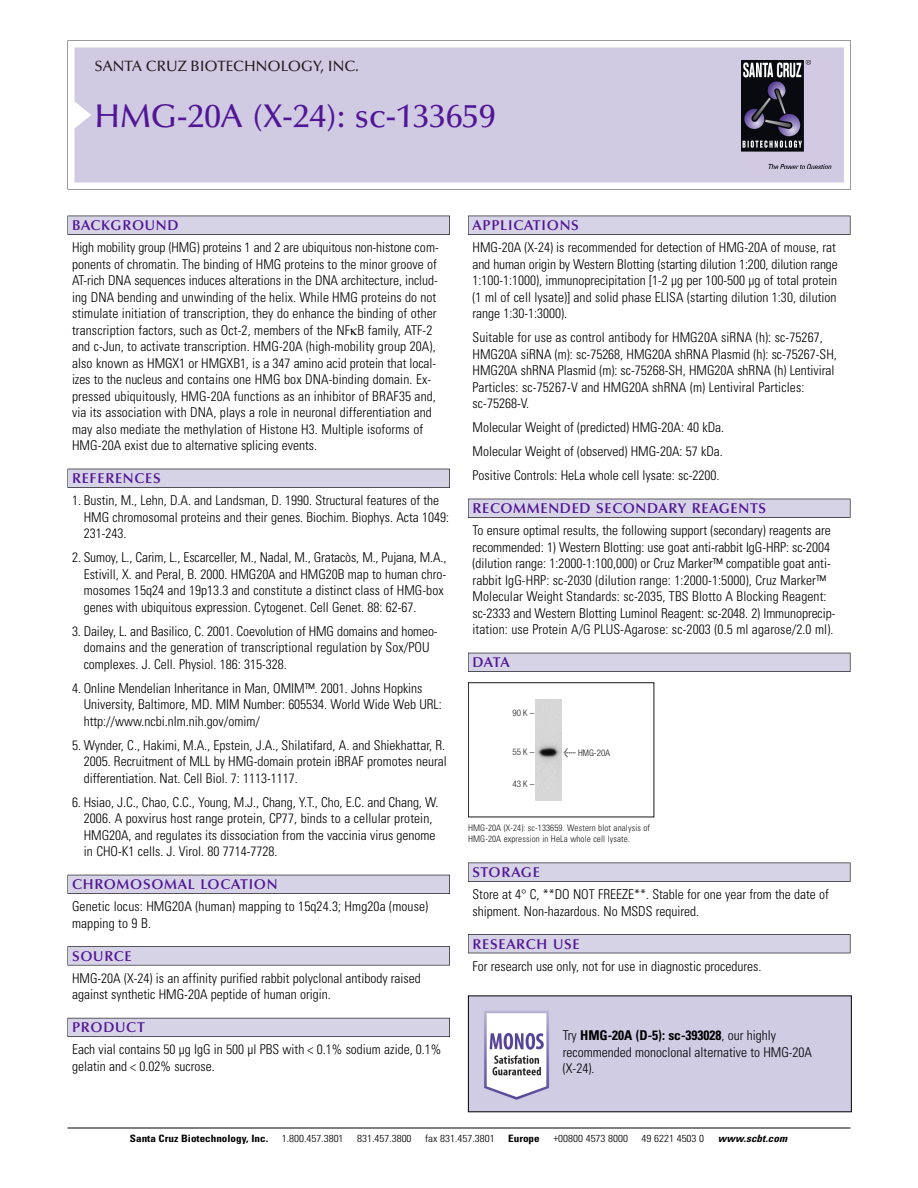
<style>
.page{position:relative;width:918px;height:1188px;background:#fff}
.page>*{position:absolute;margin:0;border:0;box-sizing:border-box;transform-origin:0 0}
.t1{font:500 33px "Optima";color:#511695}
.t2{font:500 15px "Optima";color:#231f20}
.t3{font:600 14.25px "Optima";letter-spacing:.05em;color:#511695}
.t4{font:300 condensed 13.5px/16.5px "Univers";color:#000}
.t5{font:300 condensed 10.2px "Univers";color:#000;scale:1.1 1}
.t6{font:700 condensed 10.2px "Univers";color:#000;scale:1.1 1}
.t7{font:italic 700 condensed 10.2px "Univers";letter-spacing:.005em;color:#000;scale:1.1 1}
.t8{font:9px/10.5px "Univers Condensed Light+NCPMWT";letter-spacing:.015em;color:#191919}
.t9{font:9px "Helvetica Neue Light Cond+NSTIKS";color:#191919}
.s1{font-family:"Meta Plus Book Roman+BFGCHI";font-size:10.5px}
.s2{font-weight:700}
</style>
<div class="page">
<svg style="left:68px;top:40px;width:783px;height:149px"></svg>
<div style="left:74px;top:47px;width:770px;height:135px;background:#d1cae3"></div>
<img style="left:741px;top:60px;width:90px;height:108px">
<div style="left:68px;top:216px;width:382px;height:19px;background:#525155"></div>
<div style="left:68px;top:216px;width:381px;height:18px;background:#d7d3e7"></div>
<div style="left:68px;top:469px;width:382px;height:19px;background:#515055"></div>
<div style="left:68px;top:469px;width:381px;height:18px;background:#d7d3e7"></div>
<div style="left:68px;top:875px;width:382px;height:19px;background:#525158"></div>
<div style="left:68px;top:875px;width:381px;height:18px;background:#d7d3e7"></div>
<div style="left:68px;top:946px;width:382px;height:19px;background:#575759"></div>
<div style="left:68px;top:947px;width:381px;height:18px;background:#d7d3e7"></div>
<div style="left:68px;top:1018px;width:382px;height:19px;background:#5b5a62"></div>
<div style="left:68px;top:1018px;width:381px;height:18px;background:#d7d3e7"></div>
<div style="left:468px;top:216px;width:382px;height:19px;background:#525155"></div>
<div style="left:468px;top:216px;width:382px;height:18px;background:#d7d3e7"></div>
<div style="left:468px;top:499px;width:382px;height:19px;background:#515055"></div>
<div style="left:468px;top:499px;width:382px;height:18px;background:#d7d3e7"></div>
<div style="left:468px;top:653px;width:382px;height:19px;background:#525158"></div>
<div style="left:468px;top:653px;width:382px;height:18px;background:#d7d3e7"></div>
<div style="left:468px;top:863px;width:382px;height:19px;background:#545356"></div>
<div style="left:468px;top:863px;width:382px;height:18px;background:#d7d3e7"></div>
<div style="left:468px;top:934px;width:382px;height:19px;background:#525156"></div>
<div style="left:468px;top:935px;width:382px;height:18px;background:#d7d3e7"></div>
<hr style="left:68px;top:1128px;width:782px;height:1px;background:#000">
<div style="left:468px;top:682px;width:186px;height:135px;border:1px solid #191919"></div>
<img style="left:535px;top:699px;width:26px;height:102px">
<img style="left:470px;top:997px;width:380px;height:113px">
<p class="t2" style="left:94px;top:61px;width:266px">SANTA CRUZ BIOTECHNOLOGY, INC.</p>
<h1 class="t1" style="left:94px;top:103px;width:403px">HMG-20A (X-24): sc-133659</h1>
<p class="t3" style="left:72px;top:219px;width:108px">BACKGROUND</p>
<p class="t4" style="left:72px;top:240px;width:368px">High mobility group (HMG) proteins 1 and 2 are ubiquitous non-histone com&shy;ponents of chromatin. The binding of HMG proteins to the minor groove of AT-rich DNA sequences induces alterations in the DNA architecture, includ&shy;ing DNA bending and unwinding of the helix. While HMG proteins do not stimulate initiation of transcription, they do enhance the binding of other transcription factors, such as Oct-2, members of the NF B family, ATF-2 and c-Jun, to activate transcription. HMG-20A (high-mobility group 20A), also known as HMGX1 or HMGXB1, is a 347 amino acid protein that local&shy;izes to the nucleus and contains one HMG box DNA-binding domain. Ex&shy;pressed ubiquitously, HMG-20A functions as an inhibitor of BRAF35 and, via its association with DNA, plays a role in neuronal differentiation and may also mediate the methylation of Histone H3. Multiple isoforms of HMG-20A exist due to alternative splicing events.</p>
<p class="t3" style="left:72px;top:473px;width:90px">REFERENCES</p>
<p class="t4" style="left:84px;top:493px;width:367px;text-indent:-12px">1. Bustin, M., Lehn, D.A. and Landsman, D. 1990. Structural features of the<br>HMG chromosomal proteins and their genes. Biochim. Biophys. Acta 1049:<br>231-243.</p>
<p class="t4" style="left:84px;top:550px;width:364px;text-indent:-12px">2. Sumoy, L., Carim, L., Escarceller, M., Nadal, M., Gratacòs, M., Pujana, M.A., Estivill, X. and Peral, B. 2000. HMG20A and HMG20B map to human chro&shy;mosomes 15q24 and 19p13.3 and constitute a distinct class of HMG-box genes with ubiquitous expression. Cytogenet. Cell Genet. 88: 62-67.</p>
<p class="t4" style="left:84px;top:624px;width:355px;text-indent:-12px">3. Dailey, L. and Basilico, C. 2001. Coevolution of HMG domains and homeo&shy;domains and the generation of transcriptional regulation by Sox/POU complexes. J. Cell. Physiol. 186: 315-328.</p>
<p class="t4" style="left:84px;top:681px;width:360px;text-indent:-12px">4. Online Mendelian Inheritance in Man, OMIM™. 2001. Johns Hopkins<br>University, Baltimore, MD. MIM Number: 605534. World Wide Web URL: http://www.ncbi.nlm.nih.gov/omim/</p>
<p class="t4" style="left:84px;top:738px;width:365px;text-align:justify;text-indent:-12px">5. Wynder, C., Hakimi, M.A., Epstein, J.A., Shilatifard, A. and Shiekhattar, R.<br>2005. Recruitment of MLL by HMG-domain protein iBRAF promotes neural differentiation. Nat. Cell Biol. 7: 1113-1117.</p>
<p class="t4" style="left:84px;top:795px;width:356px;text-indent:-12px">6. Hsiao, J.C., Chao, C.C., Young, M.J., Chang, Y.T., Cho, E.C. and Chang, W.<br>2006. A poxvirus host range protein, CP77, binds to a cellular protein, HMG20A, and regulates its dissociation from the vaccinia virus genome in CHO-K1 cells. J. Virol. 80 7714-7728.</p>
<p class="t3" style="left:72px;top:879px;width:207px">CHROMOSOMAL LOCATION</p>
<p class="t4" style="left:72px;top:899px;width:358px">Genetic locus: HMG20A (human) mapping to 15q24.3; Hmg20a (mouse) mapping to 9 B.</p>
<p class="t3" style="left:72px;top:950px;width:61px">SOURCE</p>
<p class="t4" style="left:72px;top:971px;width:350px">HMG-20A (X-24) is an affinity purified rabbit polyclonal antibody raised against synthetic HMG-20A peptide of human origin.</p>
<p class="t3" style="left:72px;top:1022px;width:74px">PRODUCT</p>
<p class="t4" style="left:72px;top:1042px;width:371px">Each vial contains 50 µg IgG in 500 µl PBS with &lt; 0.1% sodium azide, 0.1% gelatin and &lt; 0.02% sucrose.</p>
<p class="t3" style="left:473px;top:219px;width:108px">APPLICATIONS</p>
<p class="t4" style="left:473px;top:240px;width:367px">HMG-20A (X-24) is recommended for detection of HMG-20A of mouse, rat and human origin by Western Blotting (starting dilution 1:200, dilution range 1:100-1:1000), immunoprecipitation [1-2 µg per 100-500 µg of total protein (1 ml of cell lysate)] and solid phase ELISA (starting dilution 1:30, dilution range 1:30-1:3000).</p>
<p class="t4" style="left:473px;top:330px;width:366px">Suitable for use as control antibody for HMG20A siRNA (h): sc-75267, HMG20A siRNA (m): sc-75268, HMG20A shRNA Plasmid (h): sc-75267-SH, HMG20A shRNA Plasmid (m): sc-75268-SH, HMG20A shRNA (h) Lentiviral Particles: sc-75267-V and HMG20A shRNA (m) Lentiviral Particles: sc-75268-V.</p>
<p class="t4" style="left:473px;top:416px;width:253px;line-height:24px;text-align:justify">Molecular Weight of (predicted) HMG-20A: 40 kDa.<br>Molecular Weight of (observed) HMG-20A: 57 kDa.<br>Positive Controls: HeLa whole cell lysate: sc-2200.</p>
<p class="t3" style="left:473px;top:503px;width:295px">RECOMMENDED SECONDARY REAGENTS</p>
<p class="t4" style="left:473px;top:523px;width:364px">To ensure optimal results, the following support (secondary) reagents are recommended: 1) Western Blotting: use goat anti-rabbit IgG-HRP: sc-2004 (dilution range: 1:2000-1:100,000) or Cruz Marker™ compatible goat anti&shy;rabbit IgG-HRP: sc-2030 (dilution range: 1:2000-1:5000), Cruz Marker™ Molecular Weight Standards: sc-2035, TBS Blotto A Blocking Reagent: sc-2333 and Western Blotting Luminol Reagent: sc-2048. 2) Immunoprecip&shy;itation: use Protein A/G PLUS-Agarose: sc-2003 (0.5 ml agarose/2.0 ml).</p>
<p class="t3" style="left:473px;top:657px;width:39px">DATA</p>
<p class="t9" style="left:513px;top:710px;width:23px">90K–</p>
<p class="t9" style="left:513px;top:749px;width:23px">55K–</p>
<p class="t9" style="left:513px;top:780px;width:23px">43K–</p>
<p class="t9" style="left:564px;top:749px;width:48px"><span class="s1">&lt;</span> HMG-20A</p>
<p class="t8" style="left:468px;top:823px;width:184px">HMG-20A (X-24): sc-133659. Western blot analysis of<br>HMG-20A expression in HeLa whole cell lysate.</p>
<p class="t3" style="left:473px;top:866px;width:69px">STORAGE</p>
<p class="t4" style="left:473px;top:887px;width:358px">Store at 4° C, **DO NOT FREEZE**. Stable for one year from the date of shipment. Non-hazardous. No MSDS required.</p>
<p class="t3" style="left:473px;top:938px;width:109px">RESEARCH USE</p>
<p class="t4" style="left:473px;top:959px;width:290px">For research use only, not for use in diagnostic procedures.</p>
<p class="t4" style="left:563px;top:1028px;width:251px">Try <span class="s2">HMG-20A (D-5): sc-393028</span>, our highly recommended monoclonal alternative to HMG-20A (X-24).</p>
<p class="t6" style="left:130px;top:1135px;width:127px">Santa Cruz Biotechnology, Inc.</p>
<p class="t5" style="left:282px;top:1135px;width:58px">1.800.457.3801</p>
<p class="t5" style="left:357px;top:1135px;width:51px">831.457.3800</p>
<p class="t5" style="left:425px;top:1135px;width:65px">fax 831.457.3801</p>
<p class="t6" style="left:508px;top:1135px;width:30px">Europe</p>
<p class="t5" style="left:553px;top:1135px;width:69px">+00800 4573 8000</p>
<p class="t5" style="left:642px;top:1135px;width:58px">49 6221 4503 0</p>
<p class="t7" style="left:718px;top:1135px;width:64px">www.scbt.com</p>
</div>
